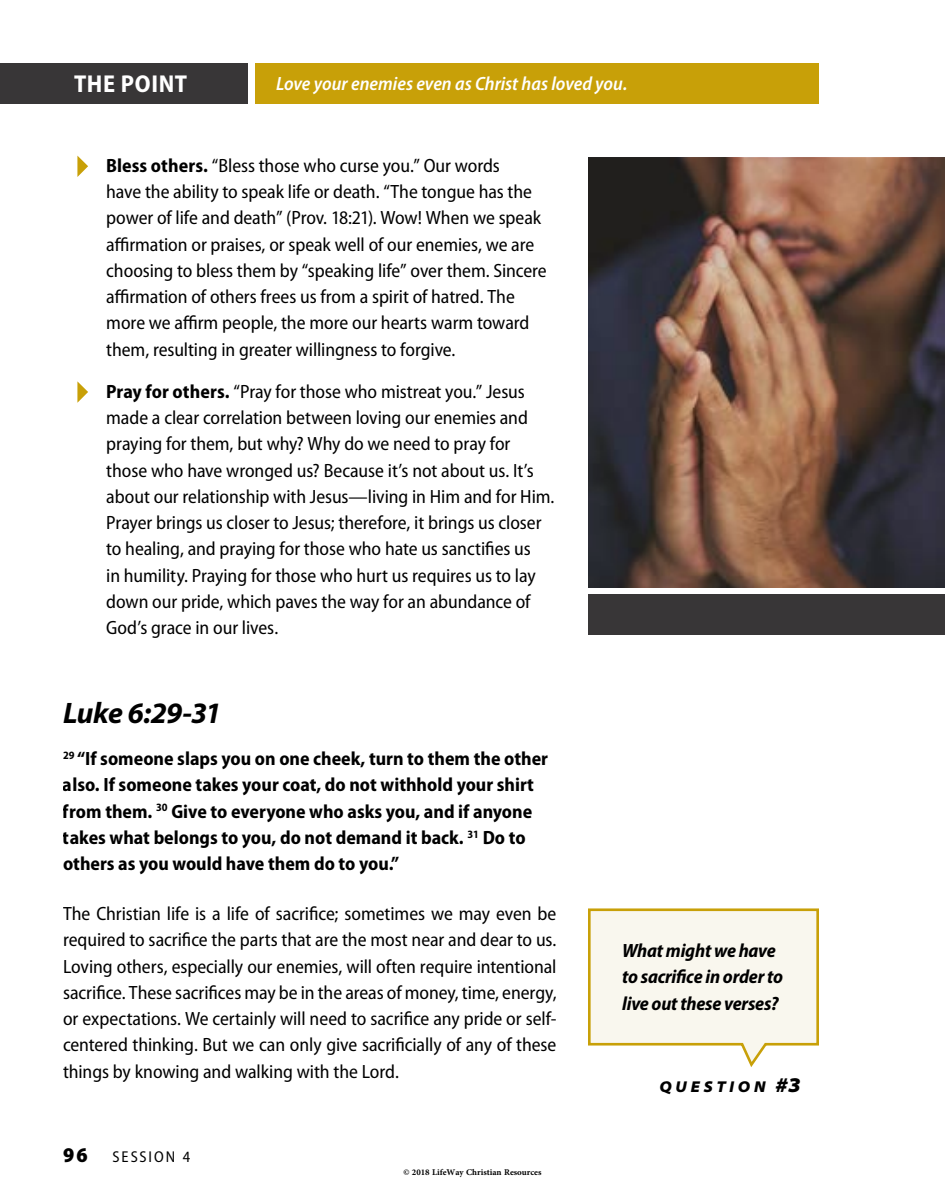
<style>
.page{position:relative;width:945px;height:1197px;background:#fff}
.page>*{position:absolute;margin:0;border:0;box-sizing:border-box;transform-origin:0 0}
.t1{font:italic 700 29.75px "Myriad Pro";letter-spacing:-.025em;color:#000}
.t2{font:700 semi-condensed 24.5px "Myriad Pro";letter-spacing:.025em;color:#fff}
.t3{font:900 semi-condensed 21px "Myriad Pro";color:#000}
.t4{font:semi-condensed 19.25px/26.2px "Myriad Pro";letter-spacing:-.005em;color:#000}
.t5{font:700 semi-condensed 19.25px/26.2px "Myriad Pro";color:#000}
.t6{font:italic 700 semi-condensed 19.25px/26.2px "Myriad Pro";letter-spacing:-.01em;color:#000}
.t7{font:italic 600 semi-condensed 19.25px "Myriad Pro";color:#fff}
.t8{font:italic 900 semi-expanded 15.75px "Myriad Pro";letter-spacing:.235em;color:#000}
.t9{font:semi-condensed 15.75px "Myriad Pro";letter-spacing:.12em;color:#000}
.t10{font:700 12.25px "Adobe Arabic";color:#000}
.s1{font-weight:700}
.s2{font-size:21px}
</style>
<div class="page">
<div style="left:0;top:63px;width:248px;height:40px;background:#383637"></div>
<div style="left:255px;top:63px;width:564px;height:40px;background:#c8a008"></div>
<img style="left:588px;top:158px;width:357px;height:430px">
<div style="left:588px;top:595px;width:357px;height:40px;background:#383637"></div>
<svg style="left:77px;top:156px;width:11px;height:21px"></svg>
<svg style="left:77px;top:381px;width:11px;height:22px"></svg>
<svg style="left:588px;top:908px;width:231px;height:159px;background:#f7f3e4"></svg>
<p class="t2" style="left:74px;top:70px;width:115px">THE POINT</p>
<p class="t7" style="left:276px;top:74px;width:353px">Love your enemies even as Christ has loved you.</p>
<p class="t4" style="left:106px;top:153px;width:442px"><span class="s1">Bless others.</span> “Bless those who curse you.” Our words<br>have the ability to speak life or death. “The tongue has the power of life and death” (Prov. 18:21). Wow! When we speak affirmation or praises, or speak well of our enemies, we are choosing to bless them by “speaking life” over them. Sincere affirmation of others frees us from a spirit of hatred. The more we affirm people, the more our hearts warm toward them, resulting in greater willingness to forgive.</p>
<p class="t4" style="left:106px;top:379px;width:450px"><span class="s1">Pray for others.</span> “Pray for those who mistreat you.” Jesus made a clear correlation between loving our enemies and praying for them, but why? Why do we need to pray for those who have wronged us? Because it’s not about us. It’s about our relationship with Jesus—living in Him and for Him.<br>Prayer brings us closer to Jesus; therefore, it brings us closer to healing, and praying for those who hate us sanctifies us<br>in humility. Praying for those who hurt us requires us to lay down our pride, which paves the way for an abundance of God’s grace in our lives.</p>
<h1 class="t1" style="left:63px;top:694px;width:160px">Luke 6:29-31</h1>
<p class="t5" style="left:63px;top:746px;width:487px"><sup>29</sup> “If someone slaps you on one cheek, turn to them the other also. If someone takes your coat, do not withhold your shirt from them. <sup>30</sup> Give to everyone who asks you, and if anyone takes what belongs to you, do not demand it back. <sup>31</sup> Do to others as you would have them do to you.”</p>
<p class="t4" style="left:63px;top:901px;width:495px;text-align:justify">The Christian life is a life of sacrifice; sometimes we may even be required to sacrifice the parts that are the most near and dear to us.<br>Loving others, especially our enemies, will often require intentional sacrifice. These sacrifices may be in the areas of money, time, energy, or expectations. We certainly will need to sacrifice any pride or self&shy;centered thinking. But we can only give sacrificially of any of these things by knowing and walking with the Lord.</p>
<p class="t3" style="left:63px;top:1143px;width:26px">96</p>
<p class="t9" style="left:113px;top:1149px;width:79px">SESSION 4</p>
<p class="t10" style="left:403px;top:1164px;width:140px">© 2018 LifeWay Christian Resources</p>
<p class="t6" style="left:622px;top:938px;width:163px">What might we have to sacrifice in order to live out these verses?</p>
<p class="t8" style="left:659px;top:1078px;width:143px">QUESTION <span class="s2">#3</span></p>
</div>
